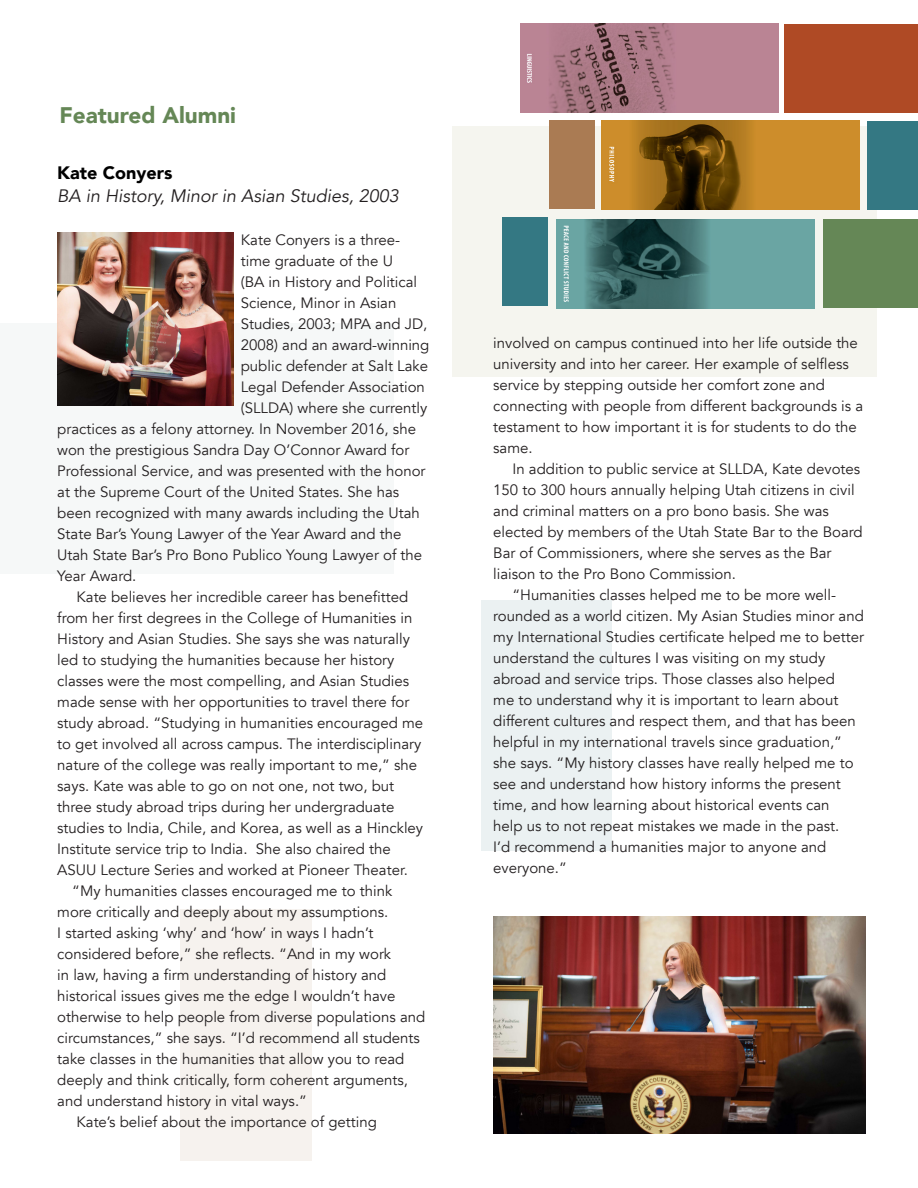
<style>
.page{position:relative;width:918px;height:1188px;background:#fff}
.page>*{position:absolute;margin:0;border:0;box-sizing:border-box;transform-origin:0 0}
.t1{font:900 22.5px "Avenir";color:#658756}
.t2{font:italic 18px "Avenir";color:#231f20}
.t3{font:900 18px "Avenir";color:#000}
.t4{font:15px/21px "Avenir";color:#231f20}
</style>
<div class="page">
<div style="left:0;top:323px;width:393px;height:251px;background:#f6f8f8"></div>
<div style="left:452px;top:126px;width:425px;height:250px;background:#f5f5ef"></div>
<div style="left:481px;top:600px;width:130px;height:250px;background:#ebf1f2"></div>
<div style="left:181px;top:909px;width:131px;height:252px;background:#f6f2ee"></div>
<img style="left:57px;top:232px;width:176px;height:173px">
<img style="left:521px;top:23px;width:258px;height:90px">
<img style="left:556px;top:219px;width:258px;height:90px">
<img style="left:602px;top:120px;width:258px;height:90px">
<div style="left:823px;top:219px;width:95px;height:88px;background:#658756"></div>
<div style="left:868px;top:122px;width:50px;height:88px;background:#347883"></div>
<div style="left:785px;top:25px;width:133px;height:88px;background:#af4a25"></div>
<div style="left:549px;top:120px;width:46px;height:88px;background:#aa7b53"></div>
<div style="left:502px;top:218px;width:46px;height:88px;background:#347883"></div>
<img style="left:493px;top:917px;width:373px;height:217px">
<p class="t1" style="left:59px;top:96px;width:178px">Featured Alumni</p>
<p class="t3" style="left:57px;top:158px;width:117px">Kate Conyers</p>
<p class="t2" style="left:57px;top:185px;width:343px">BA in History, Minor in Asian Studies, 2003</p>
<p class="t4" style="left:241px;top:230px;width:161px">Kate Conyers is a three-</p>
<p class="t4" style="left:241px;top:251px;width:154px">time graduate of the U</p>
<p class="t4" style="left:241px;top:272px;width:178px">(BA in History and Political</p>
<p class="t4" style="left:241px;top:293px;width:157px">Science, Minor in Asian</p>
<p class="t4" style="left:241px;top:314px;width:188px">Studies, 2003; MPA and JD,</p>
<p class="t4" style="left:241px;top:335px;width:190px">2008) and an award-winning</p>
<p class="t4" style="left:241px;top:356px;width:189px">public defender at Salt Lake</p>
<p class="t4" style="left:241px;top:377px;width:186px">Legal Defender Association</p>
<p class="t4" style="left:241px;top:398px;width:188px">(SLLDA) where she currently</p>
<p class="t4" style="left:57px;top:419px;width:360px">practices as a felony attorney. In November 2016, she</p>
<p class="t4" style="left:57px;top:440px;width:354px">won the prestigious Sandra Day O’Connor Award for</p>
<p class="t4" style="left:57px;top:461px;width:370px">Professional Service, and was presented with the honor</p>
<p class="t4" style="left:57px;top:482px;width:343px">at the Supreme Court of the United States. She has</p>
<p class="t4" style="left:57px;top:503px;width:364px">been recognized with many awards including the Utah</p>
<p class="t4" style="left:57px;top:524px;width:346px">State Bar’s Young Lawyer of the Year Award and the</p>
<p class="t4" style="left:57px;top:545px;width:367px">Utah State Bar’s Pro Bono Publico Young Lawyer of the</p>
<p class="t4" style="left:57px;top:566px;width:81px">Year Award.</p>
<p class="t4" style="left:57px;top:587px;width:367px;text-indent:19px">Kate believes her incredible career has benefitted from her first degrees in the College of Humanities in History and Asian Studies. She says she was naturally led to studying the humanities because her history classes were the most compelling, and Asian Studies made sense with her opportunities to travel there for study abroad. “Studying in humanities encouraged me to get involved all across campus. The interdisciplinary nature of the college was really important to me,” she says. Kate was able to go on not one, not two, but three study abroad trips during her undergraduate studies to India, Chile, and Korea, as well as a Hinckley Institute service trip to India. She also chaired the ASUU Lecture Series and worked at Pioneer Theater.</p>
<p class="t4" style="left:57px;top:881px;width:370px;text-indent:15px">“My humanities classes encouraged me to think more critically and deeply about my assumptions.<br>I started asking ‘why’ and ‘how’ in ways I hadn’t considered before,” she reflects. “And in my work<br>in law, having a firm understanding of history and historical issues gives me the edge I wouldn’t have otherwise to help people from diverse populations and circumstances,” she says. “I’d recommend all students take classes in the humanities that allow you to read deeply and think critically, form coherent arguments, and understand history in vital ways.”</p>
<p class="t4" style="left:76px;top:1112px;width:302px">Kate’s belief about the importance of getting</p>
<p class="t4" style="left:493px;top:332px;width:372px">involved on campus continued into her life outside the university and into her career. Her example of selfless service by stepping outside her comfort zone and connecting with people from different backgrounds is a testament to how important it is for students to do the same.</p>
<p class="t4" style="left:493px;top:458px;width:371px;text-indent:19px">In addition to public service at SLLDA, Kate devotes 150 to 300 hours annually helping Utah citizens in civil and criminal matters on a pro bono basis. She was elected by members of the Utah State Bar to the Board Bar of Commissioners, where she serves as the Bar liaison to the Pro Bono Commission.</p>
<p class="t4" style="left:493px;top:584px;width:372px;text-indent:19px">“Humanities classes helped me to be more well&shy;rounded as a world citizen. My Asian Studies minor and my International Studies certificate helped me to better understand the cultures I was visiting on my study abroad and service trips. Those classes also helped<br>me to understand why it is important to learn about different cultures and respect them, and that has been helpful in my international travels since graduation,” she says. “My history classes have really helped me to see and understand how history informs the present time, and how learning about historical events can<br>help us to not repeat mistakes we made in the past.<br>I’d recommend a humanities major to anyone and everyone.”</p>
</div>
